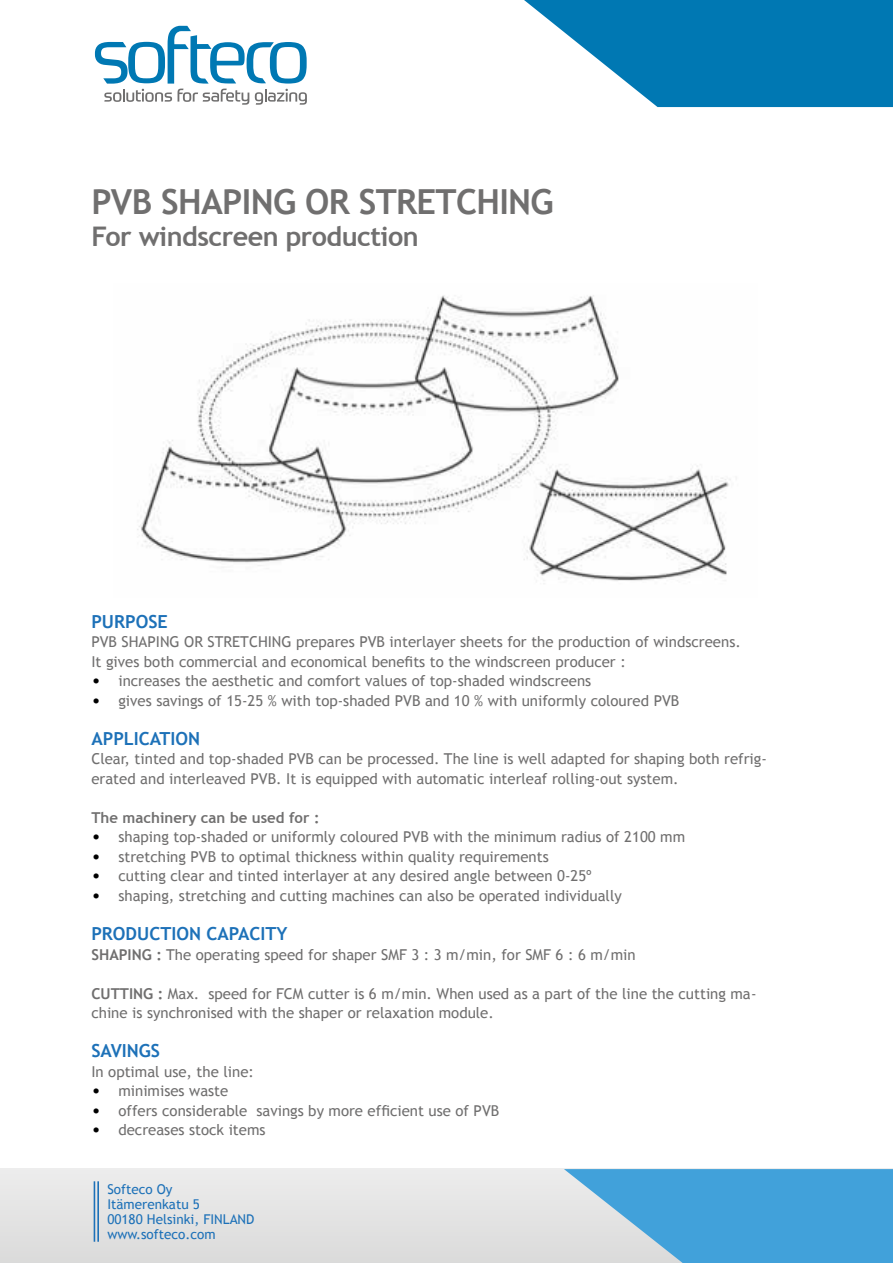
<style>
.page{position:relative;width:893px;height:1263px;background:#fff}
.page>*{position:absolute;margin:0;border:0;box-sizing:border-box;transform-origin:0 0}
.t1{font:700 34.5px "Trebuchet MS";letter-spacing:-.02em;color:#706f6f}
.t2{font:700 27px "Trebuchet MS";letter-spacing:-.02em;color:#706f6f}
.t3{font:700 18px "Trebuchet MS";color:#1d71b8}
.t4{font:15px/19.5px "Trebuchet MS";color:#706f6f}
.t5{font:700 15px "Trebuchet MS";color:#706f6f}
.t6{font:13.5px/15px "Trebuchet MS";color:#1d71b8}
.s1{font-size:18px;color:#000}
.s2{font-weight:700}
</style>
<div class="page">
<div style="left:0;top:1169px;width:893px;height:94px;background:#e4e3e3"></div>
<svg style="left:564px;top:1169px;width:329px;height:94px"></svg>
<hr style="left:97px;top:1181px;width:2px;height:61px;background:#1d71b8">
<hr style="left:94px;top:1181px;width:1px;height:61px;background:#1d71b8">
<svg style="left:524px;top:0;width:369px;height:107px"></svg>
<svg style="left:95px;top:26px;width:212px;height:79px"></svg>
<img style="left:137px;top:295px;width:594px;height:286px">
<h1 class="t1" style="left:91px;top:180px;width:464px">PVB SHAPING OR STRETCHING</h1>
<h2 class="t2" style="left:91px;top:220px;width:329px">For windscreen production</h2>
<p class="t3" style="left:91px;top:610px;width:78px">PURPOSE</p>
<p class="t4" style="left:91px;top:633px;width:651px">PVB SHAPING OR STRETCHING prepares PVB interlayer sheets for the production of windscreens.<br>It gives both commercial and economical benefits to the windscreen producer :</p>
<p class="t4" style="left:91px;top:672px;width:501px"><span class="s1">•</span> increases the aesthetic and comfort values of top-shaded windscreens</p>
<p class="t4" style="left:91px;top:691px;width:589px"><span class="s1">•</span> gives savings of 15-25 % with top-shaded PVB and 10 % with uniformly coloured PVB</p>
<p class="t3" style="left:91px;top:727px;width:110px">APPLICATION</p>
<p class="t4" style="left:91px;top:750px;width:677px">Clear, tinted and top-shaded PVB can be processed. The line is well adapted for shaping both refrig&shy;erated and interleaved PVB. It is equipped with automatic interleaf rolling-out system.</p>
<p class="t5" style="left:91px;top:808px;width:230px">The machinery can be used for :</p>
<p class="t4" style="left:91px;top:828px;width:595px"><span class="s1">•</span> shaping top-shaded or uniformly coloured PVB with the minimum radius of 2100 mm</p>
<p class="t4" style="left:91px;top:847px;width:459px"><span class="s1">•</span> stretching PVB to optimal thickness within quality requirements</p>
<p class="t4" style="left:91px;top:867px;width:502px"><span class="s1">•</span> cutting clear and tinted interlayer at any desired angle between 0-25º</p>
<p class="t4" style="left:91px;top:886px;width:532px"><span class="s1">•</span> shaping, stretching and cutting machines can also be operated individually</p>
<p class="t3" style="left:91px;top:922px;width:198px">PRODUCTION CAPACITY</p>
<p class="t4" style="left:91px;top:945px;width:546px"><span class="s2">SHAPING :</span> The operating speed for shaper SMF 3 : 3 m/min, for SMF 6 : 6 m/min</p>
<p class="t4" style="left:91px;top:984px;width:667px"><span class="s2">CUTTING :</span> Max. speed for FCM cutter is 6 m/min. When used as a part of the line the cutting ma&shy;chine is synchronised with the shaper or relaxation module.</p>
<p class="t3" style="left:91px;top:1039px;width:70px">SAVINGS</p>
<p class="t4" style="left:91px;top:1062px;width:164px">In optimal use, the line:</p>
<p class="t4" style="left:91px;top:1081px;width:138px"><span class="s1">•</span> minimises waste</p>
<p class="t4" style="left:91px;top:1101px;width:409px"><span class="s1">•</span> offers considerable savings by more efficient use of PVB</p>
<p class="t4" style="left:91px;top:1120px;width:176px"><span class="s1">•</span> decreases stock items</p>
<p class="t6" style="left:107px;top:1182px;width:149px">Softeco Oy<br>Itämerenkatu 5<br>00180 Helsinki, FINLAND www.softeco.com</p>
</div>
